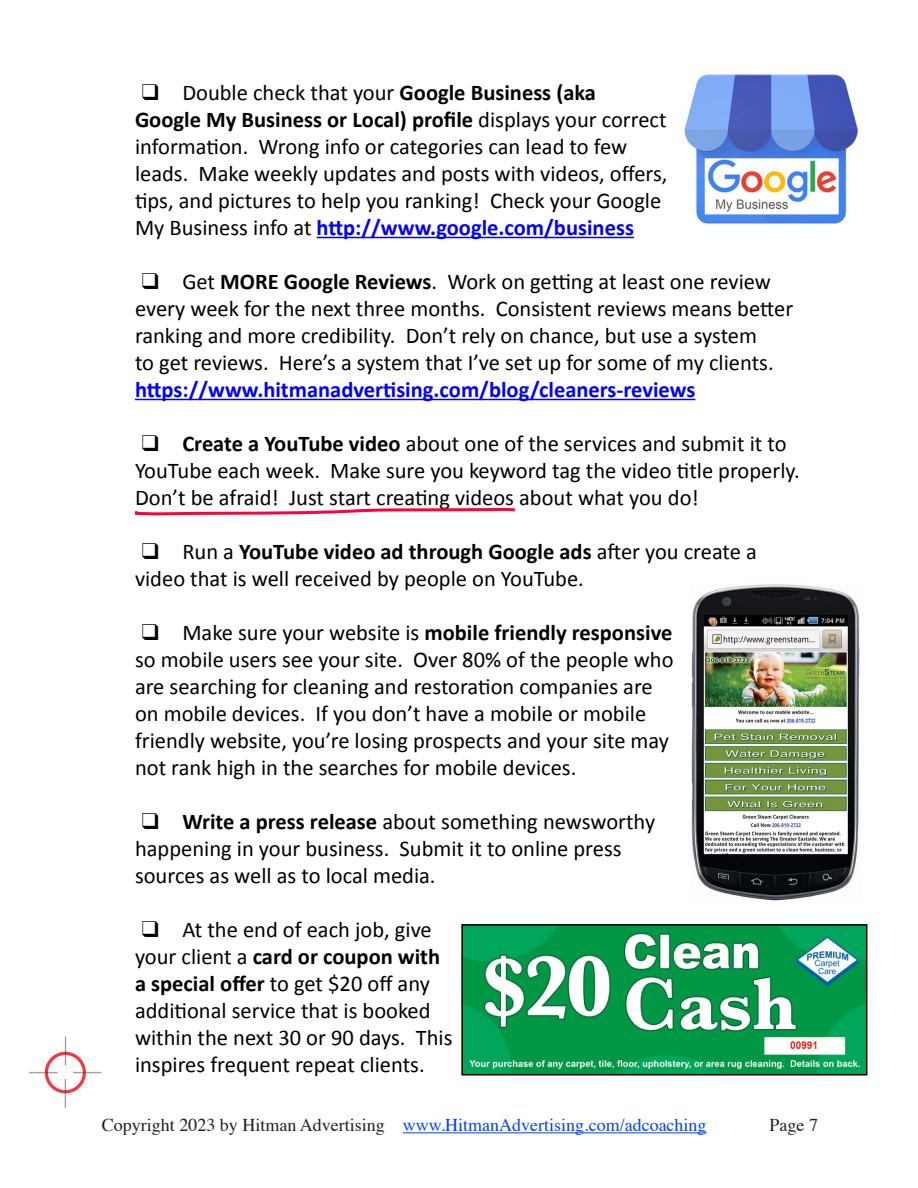
<style>
.page{position:relative;width:918px;height:1188px;background:#fff}
.page>*{position:absolute;margin:0;border:0;box-sizing:border-box;transform-origin:0 0}
.t1{font:22.5px/27px "Calibri";color:#000}
.t2{font:18px "Times";color:#003ffc}
.t3{font:18px "Times";color:#231f20}
.s1{font-weight:700}
.s2{font-weight:700;color:#00f}
.s3{color:#231f20}
</style>
<div class="page">
<hr style="left:403px;top:1132px;width:304px;height:1px;background:#003ffc">
<img style="left:29px;top:1037px;width:73px;height:70px">
<hr style="left:317px;top:237px;width:317px;height:1px;background:#00f">
<hr style="left:135px;top:399px;width:560px;height:1px;background:#00f">
<img style="left:692px;top:584px;width:168px;height:317px">
<img style="left:464px;top:927px;width:400px;height:146px">
<div style="left:461px;top:924px;width:406px;height:152px;border:2px solid #000"></div>
<img style="left:684px;top:74px;width:174px;height:150px">
<svg style="left:135px;top:507px;width:380px;height:9px"></svg>
<p class="t1" style="left:135px;top:78px;width:534px;text-indent:7px">❑ Double check that your <span class="s1">Google Business (aka Google My Business or Local) profile</span> displays your correct information. Wrong info or categories can lead to few leads. Make weekly updates and posts with videos, offers, tips, and pictures to help you ranking! Check your Google My Business info at <span class="s2">http://www.google.com/business</span></p>
<p class="t1" style="left:135px;top:267px;width:660px;text-indent:7px">❑ Get <span class="s1">MORE Google Reviews</span>. Work on getting at least one review every week for the next three months. Consistent reviews means better ranking and more credibility. Don’t rely on chance, but use a system<br>to get reviews. Here’s a system that I’ve set up for some of my clients. <span class="s2">https://www.hitmanadvertising.com/blog/cleaners-reviews</span></p>
<p class="t1" style="left:135px;top:429px;width:666px;text-indent:7px">❑ <span class="s1">Create a YouTube video</span> about one of the services and submit it to<br>YouTube each week. Make sure you keyword tag the video title properly.<br>Don’t be afraid! Just start creating videos about what you do!</p>
<p class="t1" style="left:135px;top:537px;width:624px;text-indent:7px">❑ Run a <span class="s1">YouTube video ad through Google ads</span> after you create a video that is well received by people on YouTube.</p>
<p class="t1" style="left:135px;top:618px;width:540px;text-indent:7px">❑ Make sure your website is <span class="s1">mobile friendly responsive </span>so mobile users see your site. Over 80% of the people who are searching for cleaning and restoration companies are on mobile devices. If you don’t have a mobile or mobile friendly website, you’re losing prospects and your site may not rank high in the searches for mobile devices.</p>
<p class="t1" style="left:135px;top:807px;width:522px;text-indent:7px">❑ <span class="s1">Write a press release</span> about something newsworthy happening in your business. Submit it to online press sources as well as to local media.</p>
<p class="t1" style="left:135px;top:915px;width:319px;text-indent:7px">❑ At the end of each job, give your client a <span class="s1">card or coupon with a special offer</span> to get $20 off any additional service that is booked within the next 30 or 90 days. This inspires frequent repeat clients.</p>
<p class="t2" style="left:102px;top:1109px;width:606px"><span class="s3">Copyright 2023 by Hitman Advertising</span> www.HitmanAdvertising.com/adcoaching</p>
<p class="t3" style="left:770px;top:1109px;width:50px">Page 7</p>
</div>
